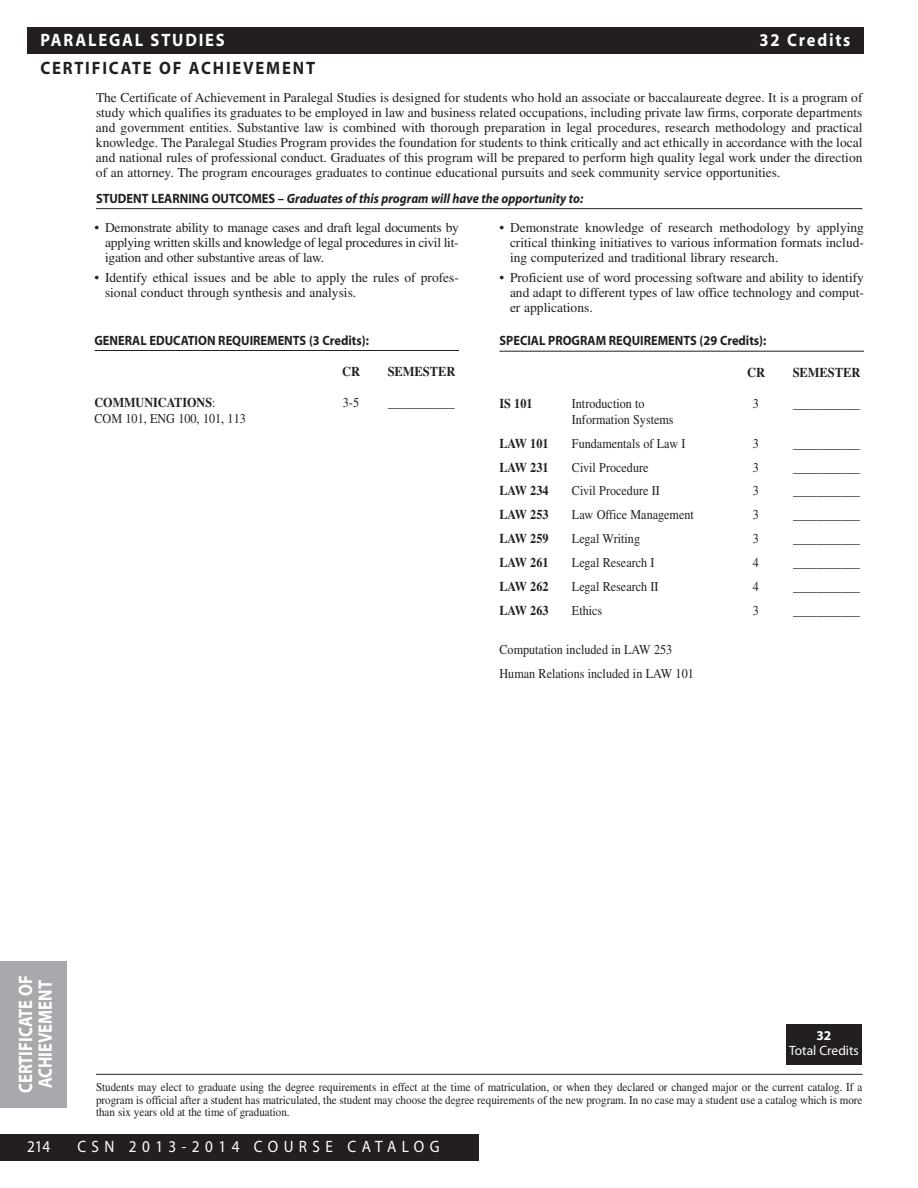
<style>
.page{position:relative;width:918px;height:1188px;background:#fff}
.page>*{position:absolute;margin:0;border:0;box-sizing:border-box;transform-origin:0 0}
.t1{font:700 19.5px/19.5px "Myriad";color:#fff;scale:.85 1}
.t2{font:700 18px "Myriad";letter-spacing:.11em;color:#fff;scale:.92 1}
.t3{font:700 18px "Myriad";letter-spacing:.11em;color:#231f20;scale:.92 1}
.t4{font:16.5px "Myriad";letter-spacing:.36em;color:#fff;scale:.92 1}
.t5{font:13.5px/15px "Times";color:#231f20;text-align:justify}
.t6{font:13.5px/23.9px "Times";color:#231f20;scale:.9 1}
.t7{font:700 13.5px "Myriad";color:#231f20;scale:.92 1}
.t8{font:italic 700 13.5px "Myriad";color:#231f20;scale:.92 1}
.t9{font:700 13.5px "Times";color:#231f20;scale:.9 1}
.t10{font:700 13.5px "Times";color:#231f20;scale:.92 1}
.t11{font:13.5px "Myriad";color:#fff}
.t12{font:700 13.5px "Myriad";color:#fff}
.t13{font:12px/12.8px "Times";color:#231f20;text-align:justify;scale:.92 1}
.s1{font-style:normal}
.s2{font-weight:400}
</style>
<div class="page">
<div style="left:27px;top:27px;width:837px;height:27px;background:#231f20"></div>
<div style="left:0;top:1134px;width:479px;height:27px;background:#231f20"></div>
<hr style="left:96px;top:1074px;width:766px;height:1px;background:#231f20">
<div style="left:0;top:961px;width:68px;height:147px;background:#a8a9ad"></div>
<div style="left:786px;top:1024px;width:76px;height:41px;background:#231f20"></div>
<hr style="left:94px;top:350px;width:365px;height:1px;background:#231f20">
<hr style="left:500px;top:351px;width:364px;height:1px;background:#231f20">
<hr style="left:96px;top:208px;width:766px;height:1px;background:#231f20">
<h2 class="t2" style="left:41px;top:33px;width:202px">PARALEGAL STUDIES</h2>
<h2 class="t2" style="left:760px;top:33px;width:100px">32 Credits</h2>
<h2 class="t3" style="left:41px;top:61px;width:300px">CERTIFICATE OF ACHIEVEMENT</h2>
<p class="t5" style="left:96px;top:92px;width:768px">The Certificate of Achievement in Paralegal Studies is designed for students who hold an associate or baccalaureate degree. It is a program of study which qualifies its graduates to be employed in law and business related occupations, including private law firms, corporate departments and government entities. Substantive law is combined with thorough preparation in legal procedures, research methodology and practical knowledge. The Paralegal Studies Program provides the foundation for students to think critically and act ethically in accordance with the local and national rules of professional conduct. Graduates of this program will be prepared to perform high quality legal work under the direction of an attorney. The program encourages graduates to continue educational pursuits and seek community service opportunities.</p>
<p class="t8" style="left:96px;top:193px;width:531px"><span class="s1">STUDENT LEARNING OUTCOMES –</span> Graduates of this program will have the opportunity to:</p>
<p class="t5" style="left:105px;top:221px;width:356px;text-indent:-11px">• Demonstrate ability to manage cases and draft legal documents by applying written skills and knowledge of legal procedures in civil lit&shy;igation and other substantive areas of law.</p>
<p class="t5" style="left:105px;top:271px;width:356px;text-indent:-10px">• Identify ethical issues and be able to apply the rules of profes&shy;sional conduct through synthesis and analysis.</p>
<p class="t5" style="left:510px;top:221px;width:356px;text-indent:-11px">• Demonstrate knowledge of research methodology by applying critical thinking initiatives to various information formats includ&shy;ing computerized and traditional library research.</p>
<p class="t5" style="left:510px;top:271px;width:356px;text-indent:-11px">• Proficient use of word processing software and ability to identify and adapt to different types of law office technology and comput&shy;er applications.</p>
<p class="t7" style="left:95px;top:335px;width:300px">GENERAL EDUCATION REQUIREMENTS (3 Credits):</p>
<p class="t10" style="left:342px;top:367px;width:21px">CR</p>
<p class="t10" style="left:388px;top:367px;width:75px">SEMESTER</p>
<p class="t9" style="left:95px;top:398px;width:136px">COMMUNICATIONS<span class="s2">:</span></p>
<p class="t6" style="left:343px;top:392px;width:19px">3-5</p>
<p class="t6" style="left:388px;top:392px;width:76px">___________</p>
<p class="t6" style="left:95px;top:408px;width:170px">COM 101, ENG 100, 101, 113</p>
<p class="t7" style="left:500px;top:336px;width:292px">SPECIAL PROGRAM REQUIREMENTS (29 Credits):</p>
<p class="t10" style="left:747px;top:367px;width:21px">CR</p>
<p class="t10" style="left:793px;top:367px;width:75px">SEMESTER</p>
<p class="t9" style="left:500px;top:399px;width:38px">IS 101</p>
<p class="t6" style="left:572px;top:393px;width:82px">Introduction to</p>
<p class="t6" style="left:753px;top:393px;width:8px">3</p>
<p class="t6" style="left:793px;top:393px;width:76px">___________</p>
<p class="t6" style="left:572px;top:409px;width:115px">Information Systems</p>
<p class="t9" style="left:500px;top:439px;width:56px">LAW 101</p>
<p class="t6" style="left:572px;top:433px;width:128px">Fundamentals of Law I</p>
<p class="t6" style="left:753px;top:433px;width:8px">3</p>
<p class="t6" style="left:793px;top:433px;width:76px">___________</p>
<p class="t9" style="left:500px;top:462px;width:56px">LAW 231</p>
<p class="t6" style="left:572px;top:456px;width:87px">Civil Procedure</p>
<p class="t6" style="left:753px;top:456px;width:8px">3</p>
<p class="t6" style="left:793px;top:456px;width:76px">___________</p>
<p class="t9" style="left:500px;top:486px;width:56px">LAW 234</p>
<p class="t6" style="left:572px;top:480px;width:99px">Civil Procedure II</p>
<p class="t6" style="left:753px;top:480px;width:8px">3</p>
<p class="t6" style="left:793px;top:480px;width:76px">___________</p>
<p class="t9" style="left:500px;top:510px;width:56px">LAW 253</p>
<p class="t6" style="left:572px;top:504px;width:137px">Law Office Management</p>
<p class="t6" style="left:753px;top:504px;width:8px">3</p>
<p class="t6" style="left:793px;top:504px;width:76px">___________</p>
<p class="t9" style="left:500px;top:534px;width:56px">LAW 259</p>
<p class="t6" style="left:572px;top:528px;width:77px">Legal Writing</p>
<p class="t6" style="left:753px;top:528px;width:8px">3</p>
<p class="t6" style="left:793px;top:528px;width:76px">___________</p>
<p class="t9" style="left:500px;top:558px;width:56px">LAW 261</p>
<p class="t6" style="left:572px;top:552px;width:93px">Legal Research I</p>
<p class="t6" style="left:753px;top:552px;width:8px">4</p>
<p class="t6" style="left:793px;top:552px;width:76px">___________</p>
<p class="t9" style="left:500px;top:582px;width:56px">LAW 262</p>
<p class="t6" style="left:572px;top:576px;width:98px">Legal Research II</p>
<p class="t6" style="left:753px;top:576px;width:8px">4</p>
<p class="t6" style="left:793px;top:576px;width:76px">___________</p>
<p class="t9" style="left:500px;top:606px;width:56px">LAW 263</p>
<p class="t6" style="left:572px;top:600px;width:35px">Ethics</p>
<p class="t6" style="left:753px;top:600px;width:8px">3</p>
<p class="t6" style="left:793px;top:600px;width:76px">___________</p>
<p class="t6" style="left:500px;top:639px;width:217px">Computation included in LAW 253<br>Human Relations included in LAW 101</p>
<h1 class="t1" style="left:18px;top:1093px;width:139px;rotate:-90deg">CERTIFICATE OF<br>ACHIEVEMENT</h1>
<p class="t12" style="left:816px;top:1031px;width:16px">32</p>
<p class="t11" style="left:789px;top:1046px;width:71px">Total Credits</p>
<p class="t13" style="left:96px;top:1082px;width:835px">Students may elect to graduate using the degree requirements in effect at the time of matriculation, or when they declared or changed major or the current catalog. If a program is official after a student has matriculated, the student may choose the degree requirements of the new program. In no case may a student use a catalog which is more than six years old at the time of graduation.</p>
<p class="t4" style="left:27px;top:1141px;width:27px">214</p>
<p class="t4" style="left:77px;top:1141px;width:395px">CSN 2013-2014 COURSE CATALOG</p>
</div>
